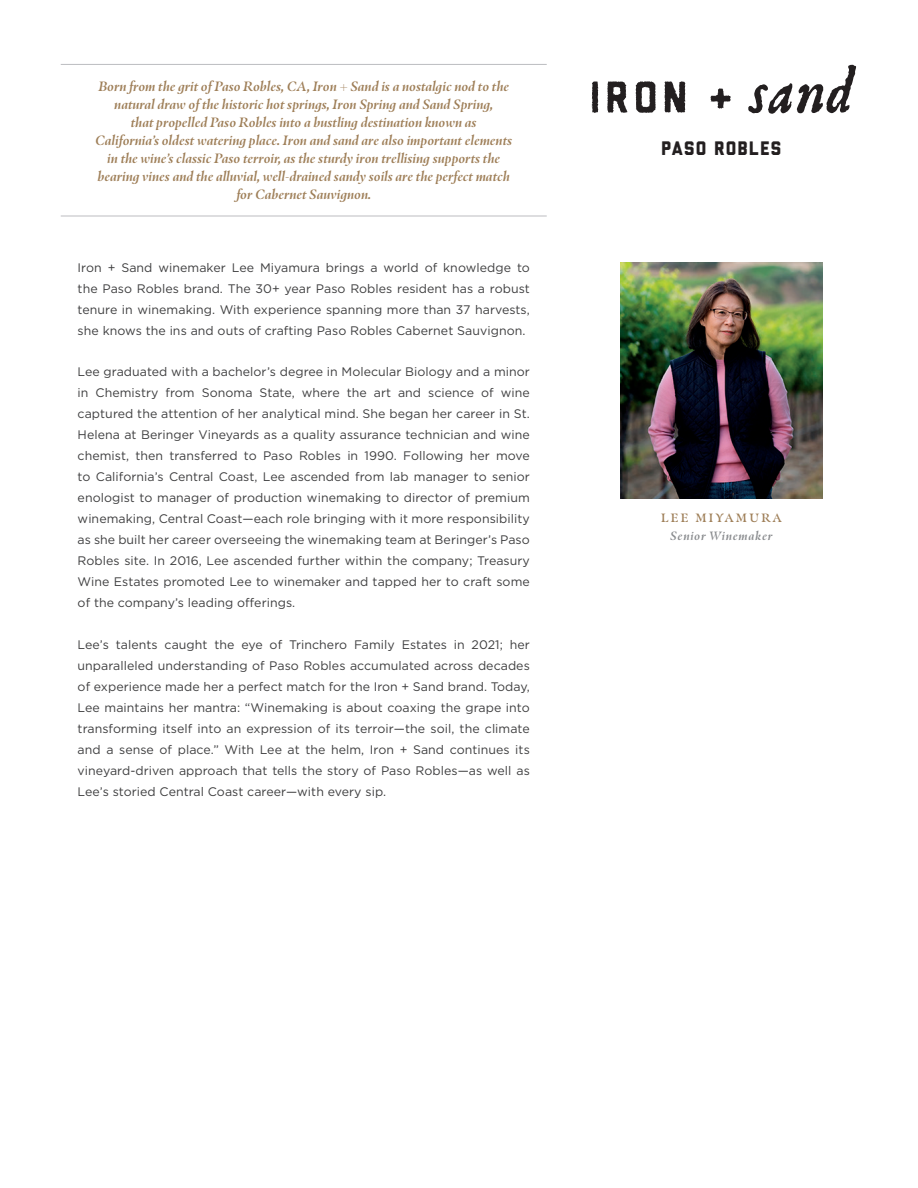
<style>
.page{position:relative;width:918px;height:1188px;background:#fff}
.page>*{position:absolute;margin:0;border:0;box-sizing:border-box;transform-origin:0 0}
.t1{font:19.5px "Liberator";letter-spacing:.04em;color:#231f20}
.t2{font:italic 600 13.5px/18px "Masqualero";color:#9e7e57;text-align:center}
.t3{font:12.3px/21px "Gotham";letter-spacing:.005em;color:#3e3e3f;text-align:justify}
.t4{font:italic 600 12px "Masqualero";letter-spacing:.065em;color:#8a8c8f}
.t5{font:600 12px "Masqualero";letter-spacing:.2em;color:#9e7e57}
</style>
<div class="page">
<svg style="left:748px;top:65px;width:108px;height:49px"></svg>
<svg style="left:592px;top:81px;width:7px;height:32px"></svg>
<svg style="left:711px;top:89px;width:20px;height:20px"></svg>
<svg style="left:664px;top:81px;width:22px;height:32px"></svg>
<svg style="left:607px;top:81px;width:21px;height:32px"></svg>
<svg style="left:636px;top:81px;width:20px;height:32px"></svg>
<hr style="left:61px;top:64px;width:486px;height:1px;background:#bcbdc0">
<hr style="left:61px;top:216px;width:486px;height:1px;background:#bcbdc0">
<img style="left:620px;top:262px;width:203px;height:236px">
<p class="t2" style="left:95px;top:77px;width:418px">Born from the grit of Paso Robles, CA, Iron + Sand is a nostalgic nod to the natural draw of the historic hot springs, Iron Spring and Sand Spring,<br>that propelled Paso Robles into a bustling destination known as<br>California’s oldest watering place. Iron and sand are also important elements in the wine’s classic Paso terroir, as the sturdy iron trellising supports the bearing vines and the alluvial, well-drained sandy soils are the perfect match for Cabernet Sauvignon.</p>
<p class="t3" style="left:78px;top:257px;width:454px">Iron + Sand winemaker Lee Miyamura brings a world of knowledge to the Paso Robles brand. The 30+ year Paso Robles resident has a robust tenure in winemaking. With experience spanning more than 37 harvests, she knows the ins and outs of crafting Paso Robles Cabernet Sauvignon.</p>
<p class="t3" style="left:78px;top:361px;width:454px">Lee graduated with a bachelor’s degree in Molecular Biology and a minor in Chemistry from Sonoma State, where the art and science of wine captured the attention of her analytical mind. She began her career in St.<br>Helena at Beringer Vineyards as a quality assurance technician and wine chemist, then transferred to Paso Robles in 1990. Following her move to California’s Central Coast, Lee ascended from lab manager to senior enologist to manager of production winemaking to director of premium winemaking, Central Coast—each role bringing with it more responsibility as she built her career overseeing the winemaking team at Beringer’s Paso Robles site. In 2016, Lee ascended further within the company; Treasury Wine Estates promoted Lee to winemaker and tapped her to craft some of the company’s leading offerings.</p>
<p class="t3" style="left:78px;top:633px;width:454px">Lee’s talents caught the eye of Trinchero Family Estates in 2021; her unparalleled understanding of Paso Robles accumulated across decades of experience made her a perfect match for the Iron + Sand brand. Today, Lee maintains her mantra: “Winemaking is about coaxing the grape into transforming itself into an expression of its terroir—the soil, the climate and a sense of place.” With Lee at the helm, Iron + Sand continues its vineyard-driven approach that tells the story of Paso Robles—as well as Lee’s storied Central Coast career—with every sip.</p>
<h1 class="t1" style="left:661px;top:141px;width:122px">PASO ROBLES</h1>
<p class="t5" style="left:661px;top:511px;width:122px">LEE MIYAMURA</p>
<p class="t4" style="left:670px;top:529px;width:104px">Senior Winemaker</p>
</div>
